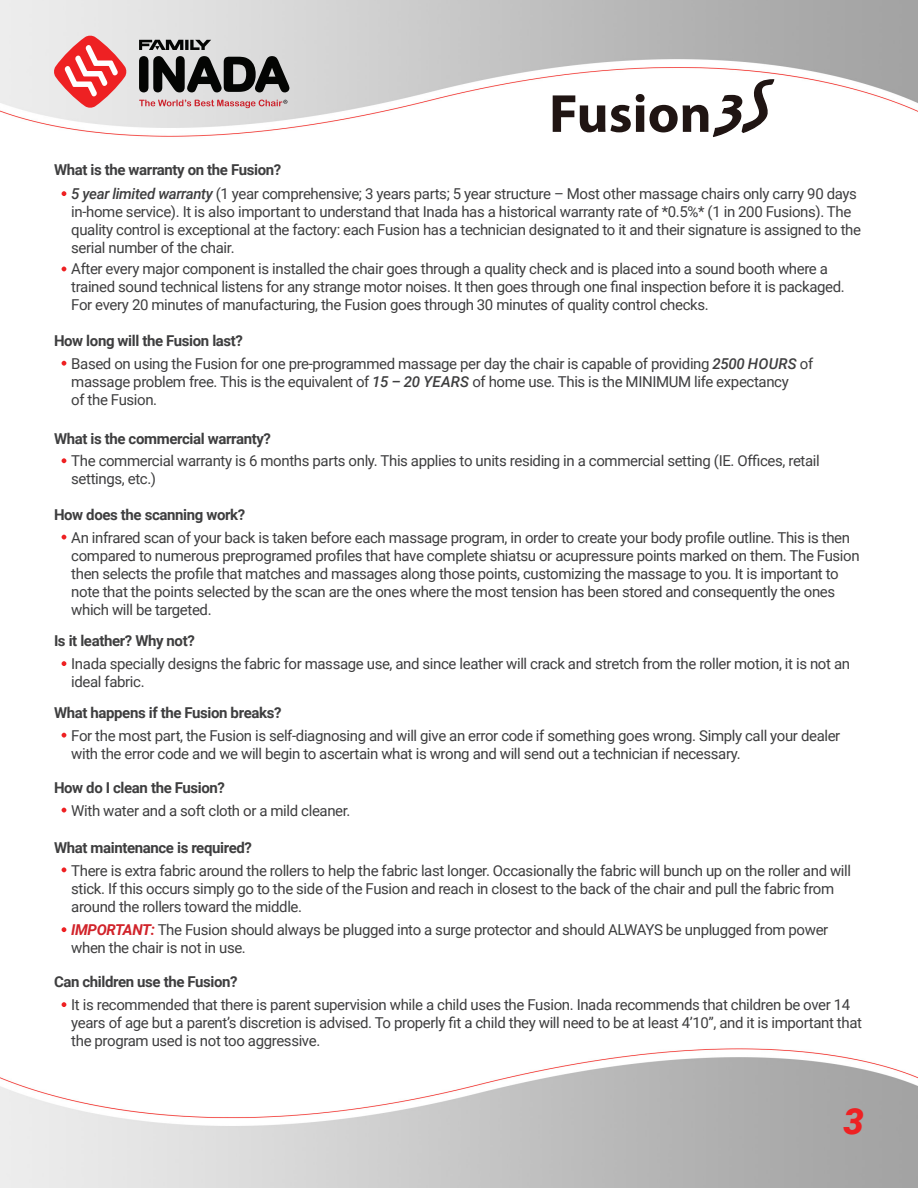
<style>
.page{position:relative;width:918px;height:1188px;background:#fff}
.page>*{position:absolute;margin:0;border:0;box-sizing:border-box;transform-origin:0 0}
.t1{font:700 54px "Myriad Pro";color:#201513}
.t2{font:italic 900 36px "Roboto";color:#ee2123}
.t3{font:15px/18px "Roboto";letter-spacing:-.025em;color:#3e3e3f}
.t4{font:700 15px "Roboto";letter-spacing:-.025em;color:#3e3e3f}
.s1{font-weight:500;font-style:italic}
.s2{font-weight:700;font-style:italic;color:#d1232a}
</style>
<div class="page">
<img style="left:0;top:0;width:918px;height:1188px">
<svg style="left:139px;top:40px;width:72px;height:10px"></svg>
<svg style="left:139px;top:56px;width:150px;height:36px;background:#5a5b5a"></svg>
<svg style="left:53px;top:35px;width:74px;height:73px;background:#ed8f8f"></svg>
<svg style="left:139px;top:100px;width:148px;height:8px"></svg>
<svg style="left:711px;top:80px;width:64px;height:58px"></svg>
<svg style="left:62px;top:361px;width:4px;height:5px"></svg>
<svg style="left:62px;top:458px;width:4px;height:5px"></svg>
<svg style="left:62px;top:535px;width:4px;height:5px"></svg>
<svg style="left:62px;top:661px;width:4px;height:5px"></svg>
<svg style="left:62px;top:733px;width:4px;height:5px"></svg>
<svg style="left:62px;top:808px;width:4px;height:5px"></svg>
<svg style="left:62px;top:867px;width:4px;height:5px"></svg>
<svg style="left:62px;top:1002px;width:4px;height:5px"></svg>
<svg style="left:62px;top:927px;width:4px;height:5px"></svg>
<svg style="left:62px;top:191px;width:4px;height:5px"></svg>
<svg style="left:62px;top:267px;width:4px;height:4px"></svg>
<h1 class="t1" style="left:549px;top:83px;width:164px">Fusion</h1>
<p class="t4" style="left:54px;top:159px;width:229px">What is the warranty on the Fusion?</p>
<p class="t3" style="left:71px;top:184px;width:791px"><span class="s1">5 year limited warranty</span> (1 year comprehensive; 3 years parts; 5 year structure – Most other massage chairs only carry 90 days in-home service). It is also important to understand that Inada has a historical warranty rate of *0.5%* (1 in 200 Fusions). The quality control is exceptional at the factory: each Fusion has a technician designated to it and their signature is assigned to the serial number of the chair.</p>
<p class="t3" style="left:71px;top:259px;width:775px">After every major component is installed the chair goes through a quality check and is placed into a sound booth where a trained sound technical listens for any strange motor noises. It then goes through one final inspection before it is packaged.<br>For every 20 minutes of manufacturing, the Fusion goes through 30 minutes of quality control checks.</p>
<p class="t4" style="left:54px;top:330px;width:191px">How long will the Fusion last?</p>
<p class="t3" style="left:71px;top:354px;width:743px">Based on using the Fusion for one pre-programmed massage per day the chair is capable of providing <span class="s1">2500 HOURS</span> of massage problem free. This is the equivalent of <span class="s1">15 – 20 YEARS</span> of home use. This is the MINIMUM life expectancy</p>
<p class="t3" style="left:71px;top:390px;width:87px">of the Fusion.</p>
<p class="t4" style="left:54px;top:428px;width:219px">What is the commercial warranty?</p>
<p class="t3" style="left:71px;top:452px;width:750px">The commercial warranty is 6 months parts only. This applies to units residing in a commercial setting (IE. Offices, retail settings, etc.)</p>
<p class="t4" style="left:54px;top:504px;width:193px">How does the scanning work?</p>
<p class="t3" style="left:71px;top:528px;width:790px">An infrared scan of your back is taken before each massage program, in order to create your body profile outline. This is then compared to numerous preprogramed profiles that have complete shiatsu or acupressure points marked on them. The Fusion then selects the profile that matches and massages along those points, customizing the massage to you. It is important to note that the points selected by the scan are the ones where the most tension has been stored and consequently the ones which will be targeted.</p>
<p class="t4" style="left:54px;top:631px;width:142px">Is it leather? Why not?</p>
<p class="t3" style="left:71px;top:654px;width:780px">Inada specially designs the fabric for massage use, and since leather will crack and stretch from the roller motion, it is not an ideal fabric.</p>
<p class="t4" style="left:54px;top:702px;width:229px">What happens if the Fusion breaks?</p>
<p class="t3" style="left:71px;top:726px;width:771px">For the most part, the Fusion is self-diagnosing and will give an error code if something goes wrong. Simply call your dealer with the error code and we will begin to ascertain what is wrong and will send out a technician if necessary.</p>
<p class="t4" style="left:54px;top:777px;width:173px">How do I clean the Fusion?</p>
<p class="t3" style="left:71px;top:801px;width:281px">With water and a soft cloth or a mild cleaner.</p>
<p class="t4" style="left:54px;top:837px;width:200px">What maintenance is required?</p>
<p class="t3" style="left:71px;top:861px;width:781px">There is extra fabric around the rollers to help the fabric last longer. Occasionally the fabric will bunch up on the roller and will stick. If this occurs simply go to the side of the Fusion and reach in closest to the back of the chair and pull the fabric from around the rollers toward the middle.</p>
<p class="t3" style="left:71px;top:920px;width:759px"><span class="s2">IMPORTANT:</span> The Fusion should always be plugged into a surge protector and should ALWAYS be unplugged from power when the chair is not in use.</p>
<p class="t4" style="left:54px;top:972px;width:185px">Can children use the Fusion?</p>
<p class="t3" style="left:71px;top:995px;width:792px">It is recommended that there is parent supervision while a child uses the Fusion. Inada recommends that children be over 14 years of age but a parent’s discretion is advised. To properly fit a child they will need to be at least 4’10”, and it is important that the program used is not too aggressive.</p>
<p class="t2" style="left:844px;top:1096px;width:22px">3</p>
</div>
